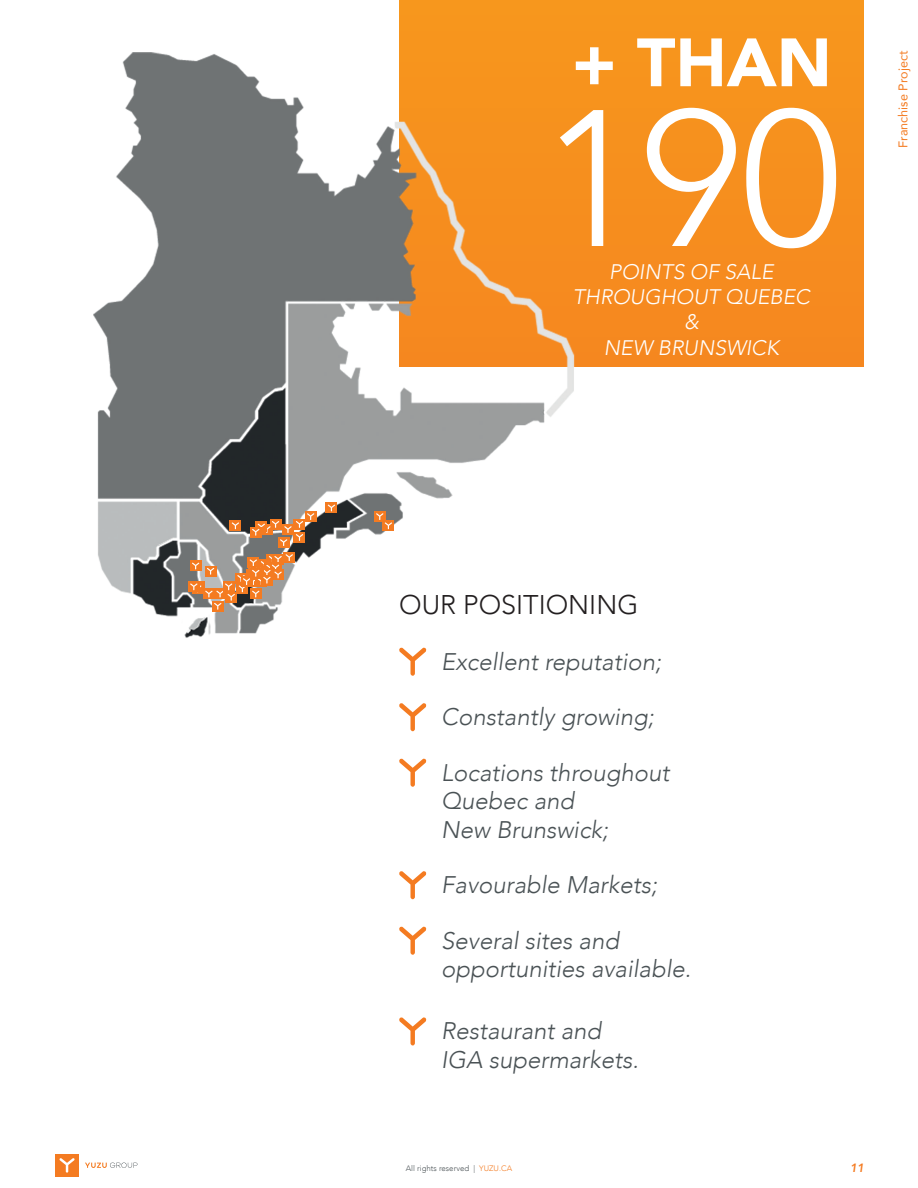
<style>
.page{position:relative;width:918px;height:1188px;background:#fff}
.page>*{position:absolute;margin:0;border:0;box-sizing:border-box;transform-origin:0 0}
._01-Gros_Titre{font:300 192px "Avenir";color:#fff}
._02-Titre{font:900 67.5px "Avenir";color:#fff}
._02-Titre-2{font:300 27px "Avenir";color:#231f20}
.Introduction{font:italic 300 24px/28.5px "Avenir";color:#4a5255}
._02-Titre-3{font:italic 300 24px/28.5px "Avenir";color:#4a5255}
._03-Petit_titre{font:italic 300 21px/25.2px "Avenir";color:#fff;text-align:center}
.t1{font:12.6px "Avenir";color:#f47b21}
.t2{font:italic 800 12px "Avenir";color:#f47b21}
.t3{font:300 7.95px "Avenir";color:#4a5255}
.s1{color:#f47b21}
</style>
<div class="page">
<div style="left:399px;top:0;width:465px;height:367px;background:#f6901e"></div>
<img style="left:94px;top:53px;width:481px;height:598px">
<div style="left:383px;top:521px;width:11px;height:10px;background:#f47b21"></div>
<div style="left:374px;top:511px;width:11px;height:11px;background:#f47b21"></div>
<svg style="left:376px;top:513px;width:16px;height:16px"></svg>
<div style="left:326px;top:503px;width:11px;height:10px;background:#f47b21"></div>
<svg style="left:328px;top:505px;width:7px;height:6px"></svg>
<div style="left:250px;top:527px;width:11px;height:10px;background:#f47b21"></div>
<div style="left:212px;top:601px;width:11px;height:10px;background:#f47b21"></div>
<div style="left:230px;top:521px;width:11px;height:10px;background:#f47b21"></div>
<svg style="left:232px;top:522px;width:7px;height:7px"></svg>
<div style="left:305px;top:511px;width:11px;height:11px;background:#f47b21"></div>
<div style="left:278px;top:537px;width:11px;height:11px;background:#f47b21"></div>
<svg style="left:252px;top:513px;width:62px;height:33px;background:#a5744e"></svg>
<div style="left:284px;top:552px;width:11px;height:11px;background:#f47b21"></div>
<div style="left:188px;top:582px;width:11px;height:10px;background:#f47b21"></div>
<svg style="left:190px;top:554px;width:103px;height:56px;background:#c99a77"></svg>
<svg style="left:85px;top:1163px;width:52px;height:5px"></svg>
<div style="left:55px;top:1154px;width:24px;height:22px;background:#f47b21"></div>
<svg style="left:59px;top:1158px;width:16px;height:15px"></svg>
<svg style="left:399px;top:647px;width:27px;height:29px"></svg>
<svg style="left:399px;top:703px;width:27px;height:28px"></svg>
<svg style="left:399px;top:758px;width:27px;height:29px"></svg>
<svg style="left:399px;top:871px;width:27px;height:28px"></svg>
<svg style="left:399px;top:926px;width:27px;height:29px"></svg>
<svg style="left:399px;top:1017px;width:27px;height:28px"></svg>
<p class="_02-Titre" style="left:572px;top:5px;width:261px">+ THAN</p>
<p class="_01-Gros_Titre" style="left:542px;top:66px;width:301px">190</p>
<p class="_03-Petit_titre" style="left:573px;top:259px;width:239px">POINTS OF SALE<br>THROUGHOUT QUEBEC &amp;<br>NEW BRUNSWICK</p>
<p class="t1" style="left:893px;top:148px;width:98px;rotate:-90deg">Franchise Project</p>
<p class="_02-Titre-2" style="left:399px;top:589px;width:241px">OUR POSITIONING</p>
<p class="Introduction" style="left:441px;top:647px;width:222px">Excellent reputation;</p>
<p class="Introduction" style="left:441px;top:703px;width:215px">Constantly growing;</p>
<p class="Introduction" style="left:441px;top:758px;width:230px">Locations throughout<br>Quebec and<br>New Brunswick;</p>
<p class="Introduction" style="left:441px;top:871px;width:218px">Favourable Markets;</p>
<p class="Introduction" style="left:441px;top:926px;width:251px">Several sites and opportunities available.</p>
<p class="_02-Titre-3" style="left:441px;top:1017px;width:199px">Restaurant and<br>IGA supermarkets.</p>
<p class="t3" style="left:406px;top:1164px;width:108px">All rights reserved | <span class="s1">YUZU.CA</span></p>
<p class="t2" style="left:850px;top:1161px;width:16px">11</p>
</div>
